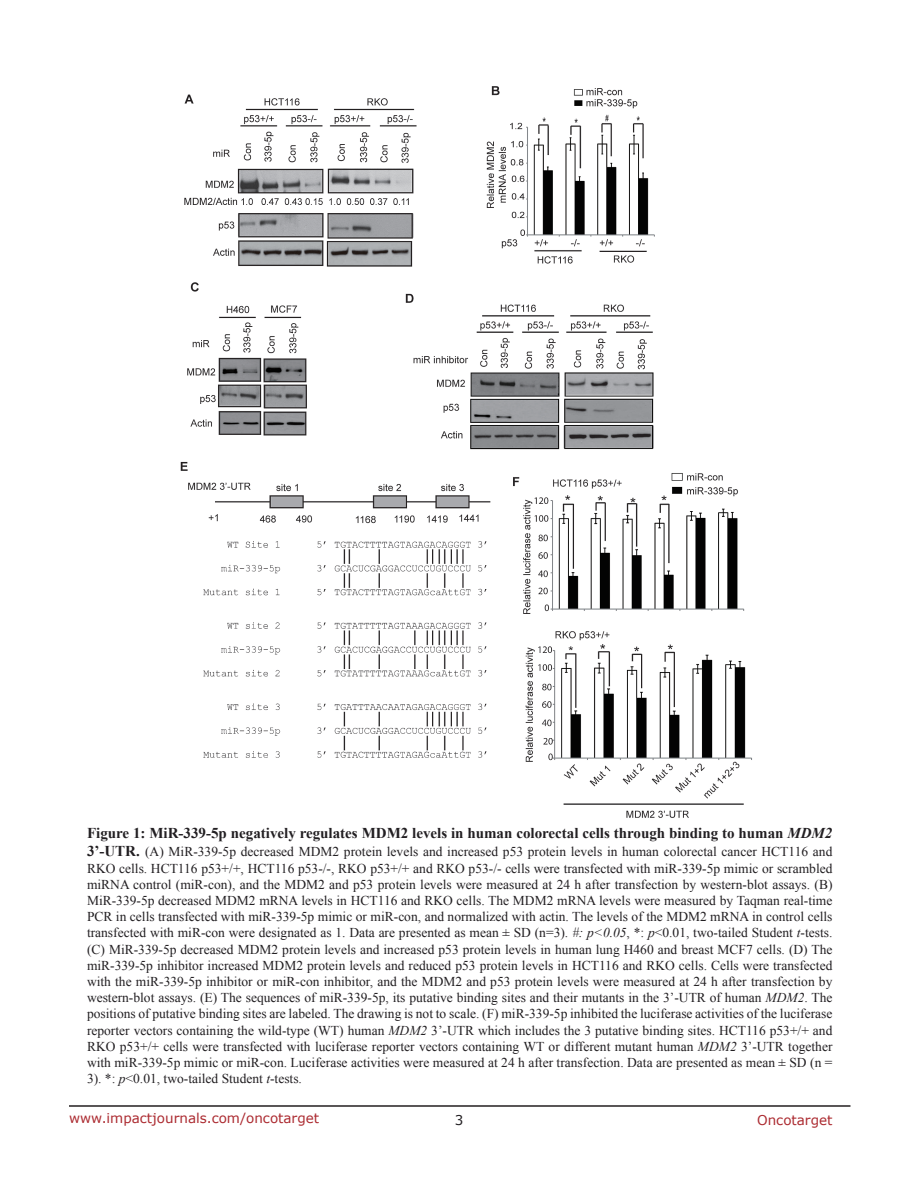
<style>
.page{position:relative;width:918px;height:1188px;background:#fff}
.page>*{position:absolute;margin:0;border:0;box-sizing:border-box;transform-origin:0 0}
.FigureText{font:700 15px "Times New Roman";color:#221f22}
.FigureText-2{font:13.5px/16.2px "Times New Roman";color:#221f22;text-align:justify}
.t1{font:13.5px "Verdana";color:#ac2b31}
.t2{font:13.5px "Verdana";color:#221f22}
.s1{font-style:italic}
.s2{font-weight:700;font-size:15px}
</style>
<div class="page">
<hr style="left:69px;top:1105px;width:781px;height:2px;background:#231f20">
<img style="left:180px;top:86px;width:572px;height:732px">
<p class="FigureText" style="left:87px;top:823px;width:747px">Figure 1: MiR-339-5p negatively regulates MDM2 levels in human colorectal cells through binding to human <span class="s1">MDM2</span></p>
<p class="FigureText-2" style="left:87px;top:844px;width:747px"><span class="s2">3’-UTR.</span> (A) MiR-339-5p decreased MDM2 protein levels and increased p53 protein levels in human colorectal cancer HCT116 and RKO cells. HCT116 p53+/+, HCT116 p53-/-, RKO p53+/+ and RKO p53-/- cells were transfected with miR-339-5p mimic or scrambled miRNA control (miR-con), and the MDM2 and p53 protein levels were measured at 24 h after transfection by western-blot assays. (B)<br>MiR-339-5p decreased MDM2 mRNA levels in HCT116 and RKO cells. The MDM2 mRNA levels were measured by Taqman real-time PCR in cells transfected with miR-339-5p mimic or miR-con, and normalized with actin. The levels of the MDM2 mRNA in control cells transfected with miR-con were designated as 1. Data are presented as mean ± SD (n=3). <span class="s1">#: p&lt;0.05</span>, *: <span class="s1">p</span>&lt;0.01, two-tailed Student <span class="s1">t</span>-tests. (C) MiR-339-5p decreased MDM2 protein levels and increased p53 protein levels in human lung H460 and breast MCF7 cells. (D) The miR-339-5p inhibitor increased MDM2 protein levels and reduced p53 protein levels in HCT116 and RKO cells. Cells were transfected with the miR-339-5p inhibitor or miR-con inhibitor, and the MDM2 and p53 protein levels were measured at 24 h after transfection by western-blot assays. (E) The sequences of miR-339-5p, its putative binding sites and their mutants in the 3’-UTR of human <span class="s1">MDM2</span>. The positions of putative binding sites are labeled. The drawing is not to scale. (F) miR-339-5p inhibited the luciferase activities of the luciferase reporter vectors containing the wild-type (WT) human <span class="s1">MDM2</span> 3’-UTR which includes the 3 putative binding sites. HCT116 p53+/+ and RKO p53+/+ cells were transfected with luciferase reporter vectors containing WT or different mutant human <span class="s1">MDM2</span> 3’-UTR together with miR-339-5p mimic or miR-con. Luciferase activities were measured at 24 h after transfection. Data are presented as mean ± SD (n = 3). *: <span class="s1">p</span>&lt;0.01, two-tailed Student <span class="s1">t</span>-tests.</p>
<p class="t1" style="left:69px;top:1109px;width:252px">www.impactjournals.com/oncotarget</p>
<p class="t2" style="left:455px;top:1111px;width:10px">3</p>
<p class="t1" style="left:757px;top:1111px;width:77px">Oncotarget</p>
</div>
